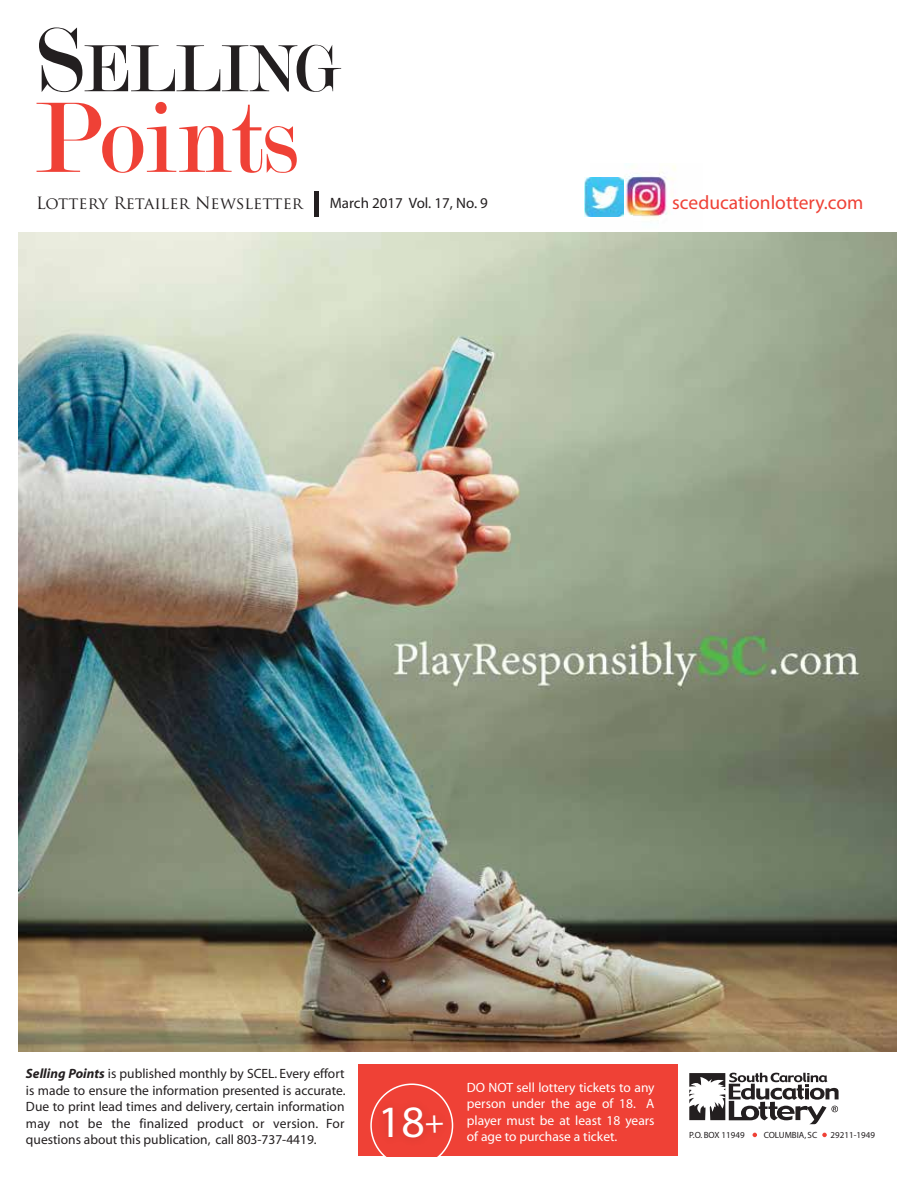
<style>
.page{position:relative;width:918px;height:1188px;background:#fff}
.page>*{position:absolute;margin:0;border:0;box-sizing:border-box;transform-origin:0 0}
.t1{font:107.1px "Modern";color:#ef4136;scale:.94 1}
.t2{font:97.65px "Modern";color:#231f20;scale:.94 1}
.t3{font:71.1px "Modern";color:#231f20;scale:.94 1}
.t4{font:45px "Myriad";color:#fff}
.t5{font:19.5px "Myriad Pro";color:#ef4136}
.t6{font:16.5px "Trajan Pro";color:#231f20}
.t7{font:15px "Myriad Pro";color:#231f20}
.t8{font:13.5px/16.5px "Myriad";color:#231f20;text-align:justify}
.t9{font:13.5px/16.5px "Myriad";color:#fff;text-align:justify}
.t10{font:9px "Myriad";color:#231f20}
.s1{font-weight:700;font-style:italic}
</style>
<div class="page">
<img style="left:590px;top:166px;width:86px;height:53px">
<img style="left:19px;top:233px;width:878px;height:819px">
<div style="left:314px;top:191px;width:5px;height:25px;background:#231f20"></div>
<svg style="left:689px;top:1073px;width:150px;height:51px"></svg>
<svg style="left:753px;top:1133px;width:4px;height:4px"></svg>
<svg style="left:822px;top:1133px;width:5px;height:4px"></svg>
<div style="left:359px;top:1064px;width:319px;height:92px;background:#ef4136"></div>
<img style="left:385px;top:1156px;width:53px;height:1px">
<img style="left:584px;top:178px;width:40px;height:38px">
<svg style="left:370px;top:1083px;width:83px;height:73px"></svg>
<h2 class="t2" style="left:37px;top:12px;width:53px">S</h2>
<h3 class="t3" style="left:83px;top:33px;width:275px">ELLING</h3>
<h1 class="t1" style="left:35px;top:85px;width:281px">Points</h1>
<p class="t6" style="left:36px;top:192px;width:268px">Lottery Retailer Newsletter</p>
<h3 class="t5" style="left:672px;top:190px;width:193px">sceducationlottery.com</h3>
<p class="t7" style="left:330px;top:194px;width:160px">March 2017 Vol. 17, No. 9</p>
<p class="t8" style="left:26px;top:1066px;width:321px"><span class="s1">Selling Points</span> is published monthly by SCEL. Every effort is made to ensure the information presented is accurate.<br>Due to print lead times and delivery, certain information may not be the finalized product or version. For questions about this publication, call 803-737-4419.</p>
<h3 class="t4" style="left:378px;top:1100px;width:48px">18</h3>
<p class="t9" style="left:467px;top:1080px;width:189px">DO NOT sell lottery tickets to any person under the age of 18. A player must be at least 18 years</p>
<p class="t9" style="left:467px;top:1129px;width:152px">of age to purchase a ticket.</p>
<p class="t10" style="left:689px;top:1130px;width:57px">P.O. BOX 11949</p>
<p class="t10" style="left:764px;top:1130px;width:55px">COLUMBIA, SC</p>
<p class="t10" style="left:831px;top:1130px;width:46px">29211-1949</p>
</div>
